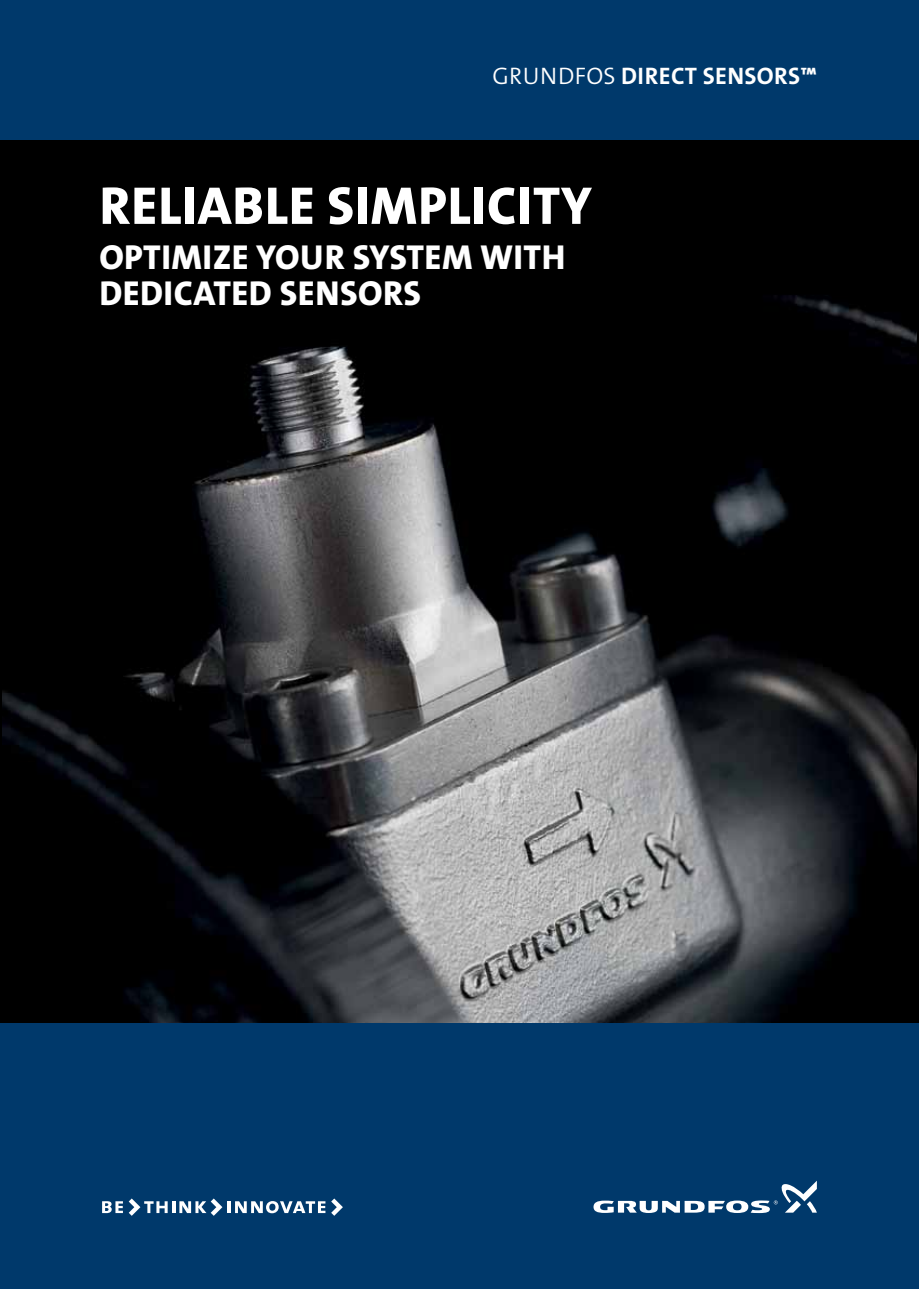
<style>
.page{position:relative;width:919px;height:1289px;background:#fff}
.page>*{position:absolute;margin:0;border:0;box-sizing:border-box;transform-origin:0 0}
.t1{font:53.55px "Grundfos The Sans OT 8 XB";letter-spacing:.015em;color:#fff}
.t2{font:34.8px/36px "Grundfos The Sans OT 8 XB";letter-spacing:.015em;color:#fff}
.t3{font:24px "Grundfos The Sans OT 7 B";letter-spacing:.015em;color:#fff}
.s1{font-family:"Grundfos The Sans OT 4 SL"}
</style>
<div class="page">
<img style="left:3px;top:139px;width:912px;height:884px">
<div style="left:0;top:0;width:918px;height:139px;background:#00396b"></div>
<div style="left:0;top:1023px;width:918px;height:265px;background:#00396b"></div>
<svg style="left:102px;top:1201px;width:21px;height:12px"></svg>
<svg style="left:228px;top:1201px;width:97px;height:12px"></svg>
<svg style="left:129px;top:1198px;width:93px;height:17px"></svg>
<svg style="left:331px;top:1198px;width:12px;height:17px"></svg>
<svg style="left:593px;top:1181px;width:223px;height:31px"></svg>
<p class="t3" style="left:492px;top:60px;width:326px"><span class="s1">GRUNDFOS</span> DIRECT SENSORS™</p>
<h1 class="t1" style="left:99px;top:171px;width:494px">RELIABLE SIMPLICITY</h1>
<p class="t2" style="left:99px;top:239px;width:467px">OPTIMIZE YOUR SYSTEM WITH<br>DEDICATED SENSORS</p>
</div>
